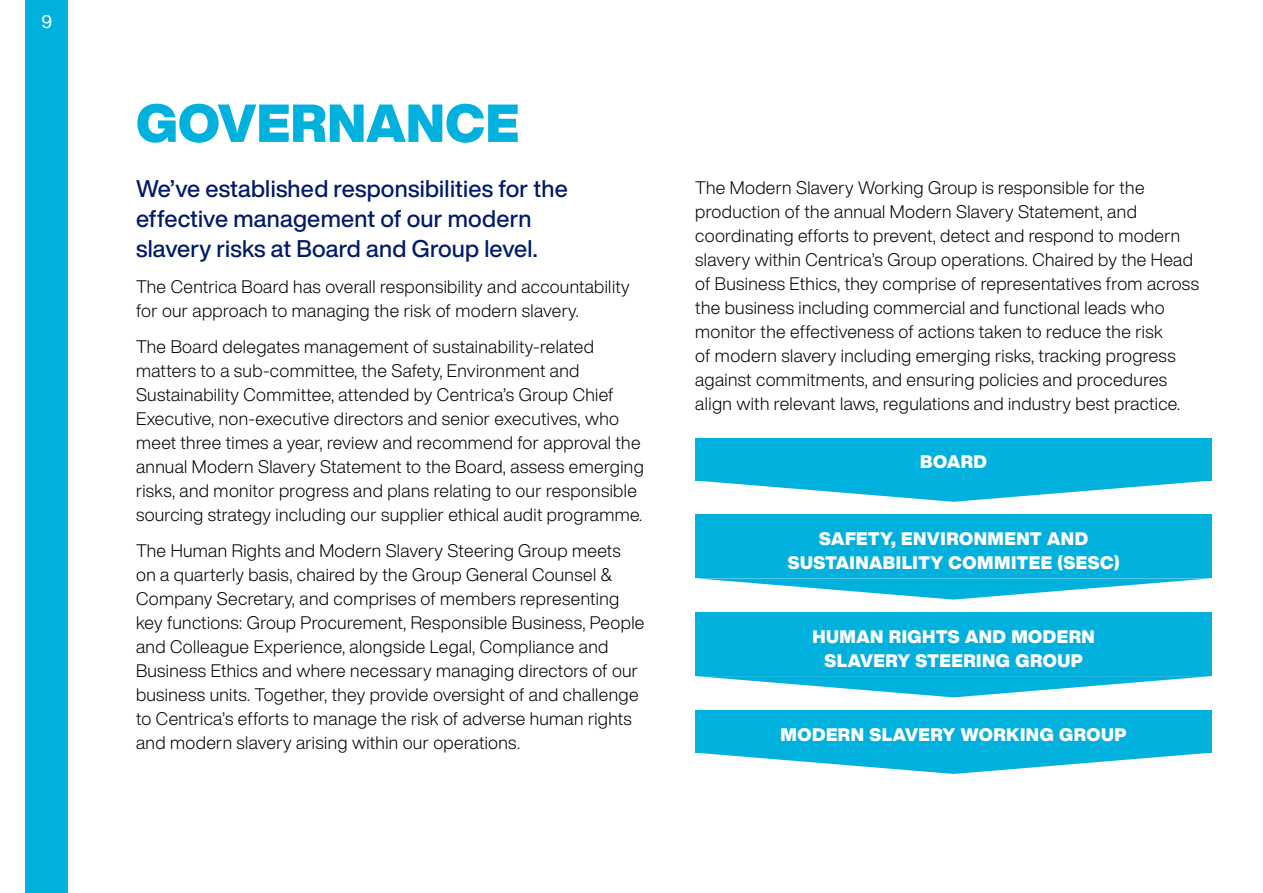
<style>
.page{position:relative;width:1263px;height:893px;background:#fff}
.page>*{position:absolute;margin:0;border:0;box-sizing:border-box;transform-origin:0 0}
.t1{font:900 52.5px "Helvetica Now Display";letter-spacing:.01em;color:#00b0dd}
.t2{font:500 23.7px/30px "Helvetica Now Display";letter-spacing:.01em;color:#001a69}
.t3{font:18px "Helvetica Now Display";color:#fff}
.t4{font:300 17.85px/24px "Helvetica Now Display";letter-spacing:.02em;color:#000}
.t5{font:900 17.85px/24px "Helvetica Now Display";letter-spacing:.03em;color:#fff;text-align:center}
</style>
<div class="page">
<div style="left:26px;top:0;width:42px;height:893px;background:#00b0dd"></div>
<div style="left:695px;top:438px;width:517px;height:42px;background:#00b0dd"></div>
<div style="left:695px;top:710px;width:517px;height:43px;background:#00b0dd"></div>
<div style="left:695px;top:514px;width:517px;height:64px;background:#00b0dd"></div>
<div style="left:695px;top:612px;width:517px;height:64px;background:#00b0dd"></div>
<svg style="left:695px;top:480px;width:517px;height:22px"></svg>
<svg style="left:700px;top:753px;width:507px;height:21px"></svg>
<svg style="left:696px;top:578px;width:515px;height:22px"></svg>
<svg style="left:696px;top:676px;width:515px;height:21px"></svg>
<p class="t3" style="left:41px;top:9px;width:12px">9</p>
<h1 class="t1" style="left:136px;top:88px;width:384px">GOVERNANCE</h1>
<h2 class="t2" style="left:136px;top:173px;width:433px">We’ve established responsibilities for the effective management of our modern slavery risks at Board and Group level.</h2>
<p class="t4" style="left:136px;top:274px;width:495px">The Centrica Board has overall responsibility and accountability for our approach to managing the risk of modern slavery.</p>
<p class="t4" style="left:136px;top:334px;width:509px">The Board delegates management of sustainability-related matters to a sub-committee, the Safety, Environment and Sustainability Committee, attended by Centrica’s Group Chief Executive, non-executive directors and senior executives, who meet three times a year, review and recommend for approval the annual Modern Slavery Statement to the Board, assess emerging risks, and monitor progress and plans relating to our responsible sourcing strategy including our supplier ethical audit programme.</p>
<p class="t4" style="left:136px;top:538px;width:510px">The Human Rights and Modern Slavery Steering Group meets on a quarterly basis, chaired by the Group General Counsel &amp; Company Secretary, and comprises of members representing key functions: Group Procurement, Responsible Business, People and Colleague Experience, alongside Legal, Compliance and Business Ethics and where necessary managing directors of our business units. Together, they provide oversight of and challenge to Centrica’s efforts to manage the risk of adverse human rights and modern slavery arising within our operations.</p>
<p class="t4" style="left:695px;top:175px;width:505px">The Modern Slavery Working Group is responsible for the production of the annual Modern Slavery Statement, and coordinating efforts to prevent, detect and respond to modern slavery within Centrica’s Group operations. Chaired by the Head of Business Ethics, they comprise of representatives from across the business including commercial and functional leads who monitor the effectiveness of actions taken to reduce the risk<br>of modern slavery including emerging risks, tracking progress against commitments, and ensuring policies and procedures align with relevant laws, regulations and industry best practice.</p>
<p class="t5" style="left:920px;top:450px;width:68px">BOARD</p>
<p class="t5" style="left:788px;top:527px;width:333px">SAFETY, ENVIRONMENT AND<br>SUSTAINABILITY COMMITEE (SESC)</p>
<p class="t5" style="left:812px;top:624px;width:284px">HUMAN RIGHTS AND MODERN<br>SLAVERY STEERING GROUP</p>
<p class="t5" style="left:780px;top:722px;width:348px">MODERN SLAVERY WORKING GROUP</p>
</div>
